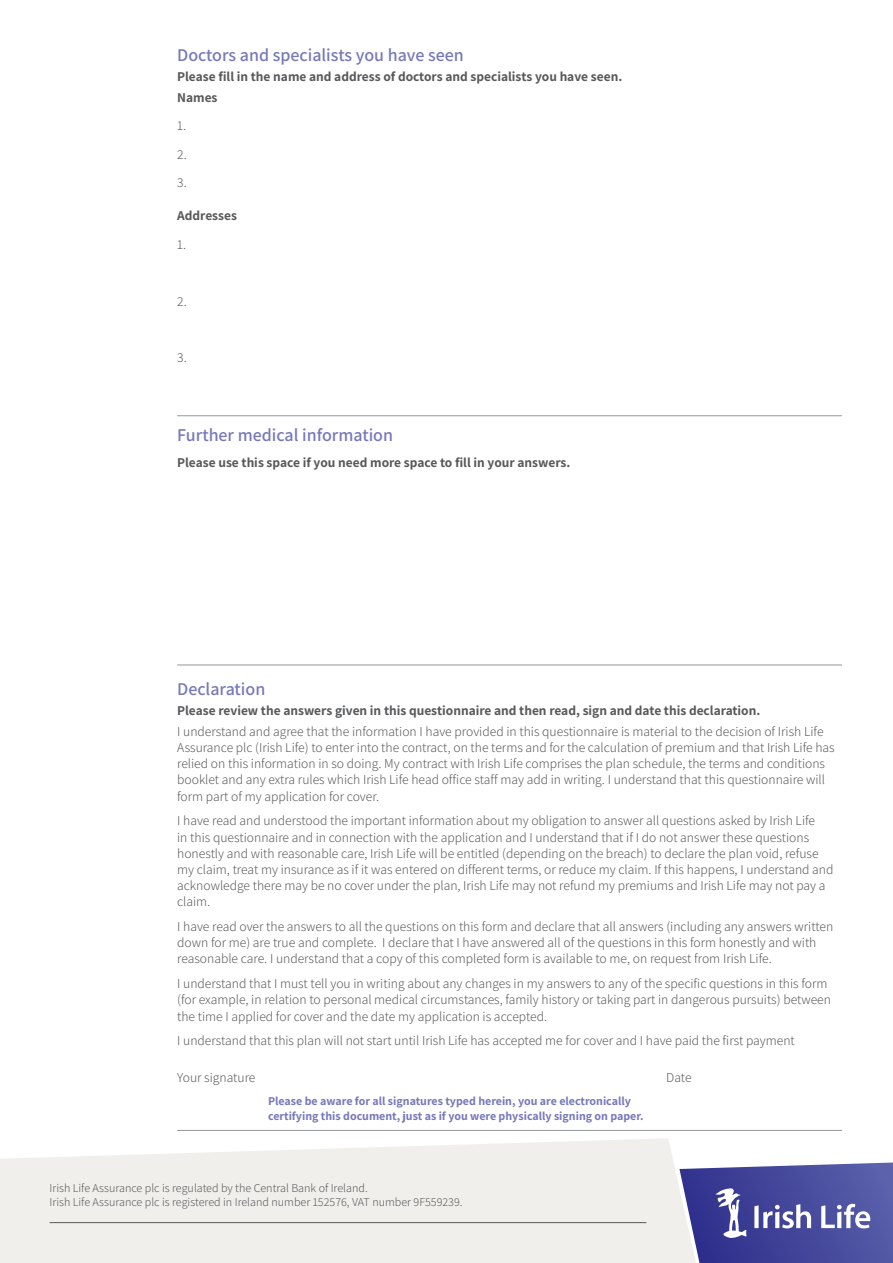
<style>
.page{position:relative;width:893px;height:1263px;background:#fff}
.page>*{position:absolute;margin:0;border:0;box-sizing:border-box;transform-origin:0 0}
.t1{font:600 18px "Assistant";color:#7778b9}
.t2{font:300 13.5px/16.2px "Assistant";color:#58595b}
.t3{font:700 13.5px/20.4px "Assistant";color:#58595b}
.t4{font:300 12px/14.4px "Assistant";color:#58595b}
.t5{font:700 12px/14.4px "Assistant";color:#7778b9}
</style>
<div class="page">
<hr style="left:177px;top:415px;width:665px;height:1px;background:#939598">
<hr style="left:177px;top:665px;width:665px;height:1px;background:#939598">
<hr style="left:177px;top:1130px;width:665px;height:1px;background:#939598">
<svg style="left:0;top:1138px;width:679px;height:125px;background:#f2f0ed"></svg>
<svg style="left:679px;top:1162px;width:214px;height:101px;background:#6063a9"></svg>
<hr style="left:50px;top:1222px;width:596px;height:1px;background:#58595b">
<h1 class="t1" style="left:177px;top:43px;width:288px">Doctors and specialists you have seen</h1>
<p class="t3" style="left:177px;top:66px;width:447px">Please fill in the name and address of doctors and specialists you have seen.<br>Names</p>
<p class="t2" style="left:177px;top:111px;width:11px;line-height:28.3px;text-align:justify">1.<br>2.<br>3.</p>
<p class="t3" style="left:177px;top:205px;width:61px">Addresses</p>
<p class="t2" style="left:177px;top:235px;width:11px">1.</p>
<p class="t2" style="left:177px;top:292px;width:11px">2.</p>
<p class="t2" style="left:177px;top:349px;width:11px">3.</p>
<h1 class="t1" style="left:177px;top:423px;width:217px">Further medical information</h1>
<p class="t3" style="left:177px;top:452px;width:395px">Please use this space if you need more space to fill in your answers.</p>
<h1 class="t1" style="left:177px;top:676px;width:90px">Declaration</h1>
<p class="t3" style="left:177px;top:700px;width:585px">Please review the answers given in this questionnaire and then read, sign and date this declaration.</p>
<p class="t2" style="left:177px;top:722px;width:659px">I understand and agree that the information I have provided in this questionnaire is material to the decision of Irish Life Assurance plc (Irish Life) to enter into the contract, on the terms and for the calculation of premium and that Irish Life has relied on this information in so doing. My contract with Irish Life comprises the plan schedule, the terms and conditions booklet and any extra rules which Irish Life head office staff may add in writing. I understand that this questionnaire will form part of my application for cover.</p>
<p class="t2" style="left:177px;top:812px;width:658px">I have read and understood the important information about my obligation to answer all questions asked by Irish Life<br>in this questionnaire and in connection with the application and I understand that if I do not answer these questions honestly and with reasonable care, Irish Life will be entitled (depending on the breach) to declare the plan void, refuse my claim, treat my insurance as if it was entered on different terms, or reduce my claim. If this happens, I understand and acknowledge there may be no cover under the plan, Irish Life may not refund my premiums and Irish Life may not pay a claim.</p>
<p class="t2" style="left:177px;top:918px;width:657px">I have read over the answers to all the questions on this form and declare that all answers (including any answers written down for me) are true and complete. I declare that I have answered all of the questions in this form honestly and with reasonable care. I understand that a copy of this completed form is available to me, on request from Irish Life.</p>
<p class="t2" style="left:177px;top:975px;width:655px">I understand that I must tell you in writing about any changes in my answers to any of the specific questions in this form (for example, in relation to personal medical circumstances, family history or taking part in dangerous pursuits) between the time I applied for cover and the date my application is accepted.</p>
<p class="t2" style="left:177px;top:1032px;width:619px">I understand that this plan will not start until Irish Life has accepted me for cover and I have paid the first payment</p>
<p class="t2" style="left:177px;top:1069px;width:80px">Your signature</p>
<p class="t2" style="left:666px;top:1069px;width:27px">Date</p>
<p class="t5" style="left:268px;top:1093px;width:377px">Please be aware for all signatures typed herein, you are electronically certifying this document, just as if you were physically signing on paper.</p>
<p class="t4" style="left:50px;top:1180px;width:414px">Irish Life Assurance plc is regulated by the Central Bank of Ireland.<br>Irish Life Assurance plc is registered in Ireland number 152576, VAT number 9F559239.</p>
</div>
